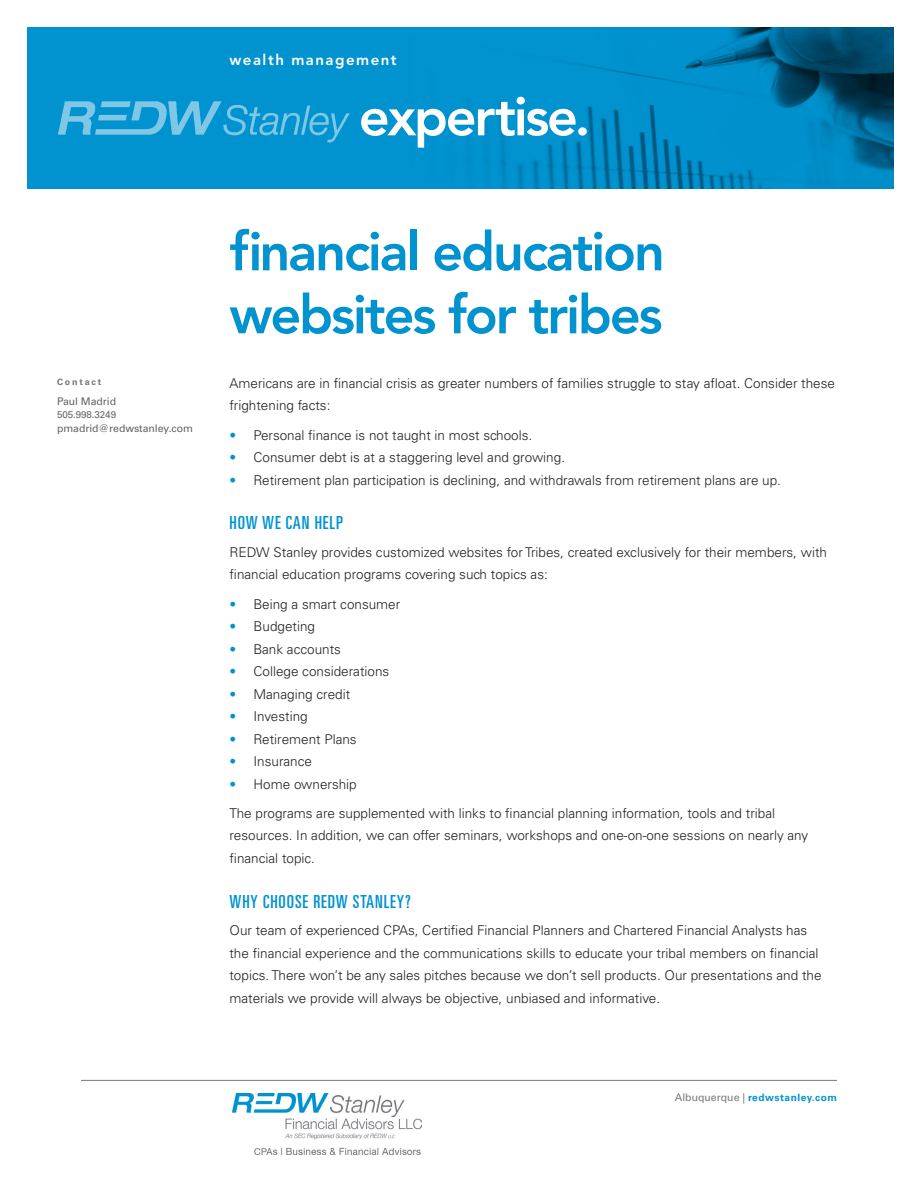
<style>
.page{position:relative;width:918px;height:1188px;background:#fff}
.page>*{position:absolute;margin:0;border:0;box-sizing:border-box;transform-origin:0 0}
.t1{font:800 54px/63px "Avenir LT Std";letter-spacing:-.04em;color:#0093d0}
.t2{font:800 54px "Avenir LT Std";letter-spacing:-.045em;color:#fff}
.Subtitles{font:ultra-condensed 18px "Univers LT Std";letter-spacing:.05em;color:#0093d0}
.t3{font:800 15px "Avenir LT Std";letter-spacing:.1em;color:#fff}
.Body_Copy{font:300 13.5px/22.5px "Univers LT Std";color:#231f20}
.Sidebar_body_2{font:10.5px "Univers LT Std";letter-spacing:-.005em;color:#636366}
.t4{font:700 10.2px "Univers LT Std";letter-spacing:.05em;color:#0093d0}
.Sidebar_body_2-2{font:9.75px "Univers LT Std";letter-spacing:-.005em;color:#636366}
.Small_Subheading{font:700 9px "Univers LT Std";letter-spacing:.2em;color:#76787b}
.s1{color:#0093d0}
.s2{font-weight:400;font-size:10.5px;color:#76787b}
</style>
<div class="page">
<svg style="left:27px;top:27px;width:866px;height:162px;background:#0089c2"></svg>
<hr style="left:81px;top:1080px;width:756px;height:1px;background:#76787b">
<img style="left:233px;top:1093px;width:189px;height:61px">
<img style="left:54px;top:97px;width:300px;height:51px">
<p class="Small_Subheading" style="left:57px;top:376px;width:46px">Contact</p>
<p class="Sidebar_body_2" style="left:57px;top:395px;width:61px">Paul Madrid</p>
<p class="Sidebar_body_2-2" style="left:57px;top:409px;width:61px">505.998.3249</p>
<p class="Sidebar_body_2" style="left:57px;top:422px;width:138px">pmadrid@redwstanley.com</p>
<p class="t3" style="left:230px;top:51px;width:169px">wealth management</p>
<h1 class="t2" style="left:359px;top:85px;width:233px">expertise.</h1>
<p class="t1" style="left:230px;top:220px;width:437px">financial education websites for tribes</p>
<p class="Body_Copy" style="left:230px;top:372px;width:607px">Americans are in financial crisis as greater numbers of families struggle to stay afloat. Consider these frightening facts:</p>
<p class="Body_Copy" style="left:230px;top:424px;width:304px"><span class="s1">•</span> Personal finance is not taught in most schools.</p>
<p class="Body_Copy" style="left:230px;top:446px;width:337px"><span class="s1">•</span> Consumer debt is at a staggering level and growing.</p>
<p class="Body_Copy" style="left:230px;top:469px;width:553px"><span class="s1">•</span> Retirement plan participation is declining, and withdrawals from retirement plans are up.</p>
<p class="Subtitles" style="left:230px;top:512px;width:115px">HOW WE CAN HELP</p>
<p class="Body_Copy" style="left:230px;top:541px;width:599px">REDW Stanley provides customized websites for Tribes, created exclusively for their members, with financial education programs covering such topics as:</p>
<p class="Body_Copy" style="left:230px;top:593px;width:172px"><span class="s1">•</span> Being a smart consumer</p>
<p class="Body_Copy" style="left:230px;top:615px;width:87px"><span class="s1">•</span> Budgeting</p>
<p class="Body_Copy" style="left:230px;top:638px;width:113px"><span class="s1">•</span> Bank accounts</p>
<p class="Body_Copy" style="left:230px;top:660px;width:161px"><span class="s1">•</span> College considerations</p>
<p class="Body_Copy" style="left:230px;top:683px;width:122px"><span class="s1">•</span> Managing credit</p>
<p class="Body_Copy" style="left:230px;top:705px;width:80px"><span class="s1">•</span> Investing</p>
<p class="Body_Copy" style="left:230px;top:728px;width:129px"><span class="s1">•</span> Retirement Plans</p>
<p class="Body_Copy" style="left:230px;top:750px;width:84px"><span class="s1">•</span> Insurance</p>
<p class="Body_Copy" style="left:230px;top:773px;width:129px"><span class="s1">•</span> Home ownership</p>
<p class="Body_Copy" style="left:230px;top:802px;width:580px">The programs are supplemented with links to financial planning information, tools and tribal resources. In addition, we can offer seminars, workshops and one-on-one sessions on nearly any financial topic.</p>
<p class="Subtitles" style="left:230px;top:891px;width:183px">WHY CHOOSE REDW STANLEY?</p>
<p class="Body_Copy" style="left:230px;top:919px;width:594px">Our team of experienced CPAs, Certified Financial Planners and Chartered Financial Analysts has the financial experience and the communications skills to educate your tribal members on financial topics. There won’t be any sales pitches because we don’t sell products. Our presentations and the materials we provide will always be objective, unbiased and informative.</p>
<p class="t4" style="left:675px;top:1091px;width:164px"><span class="s2">Albuquerque |</span> redwstanley.com</p>
</div>
